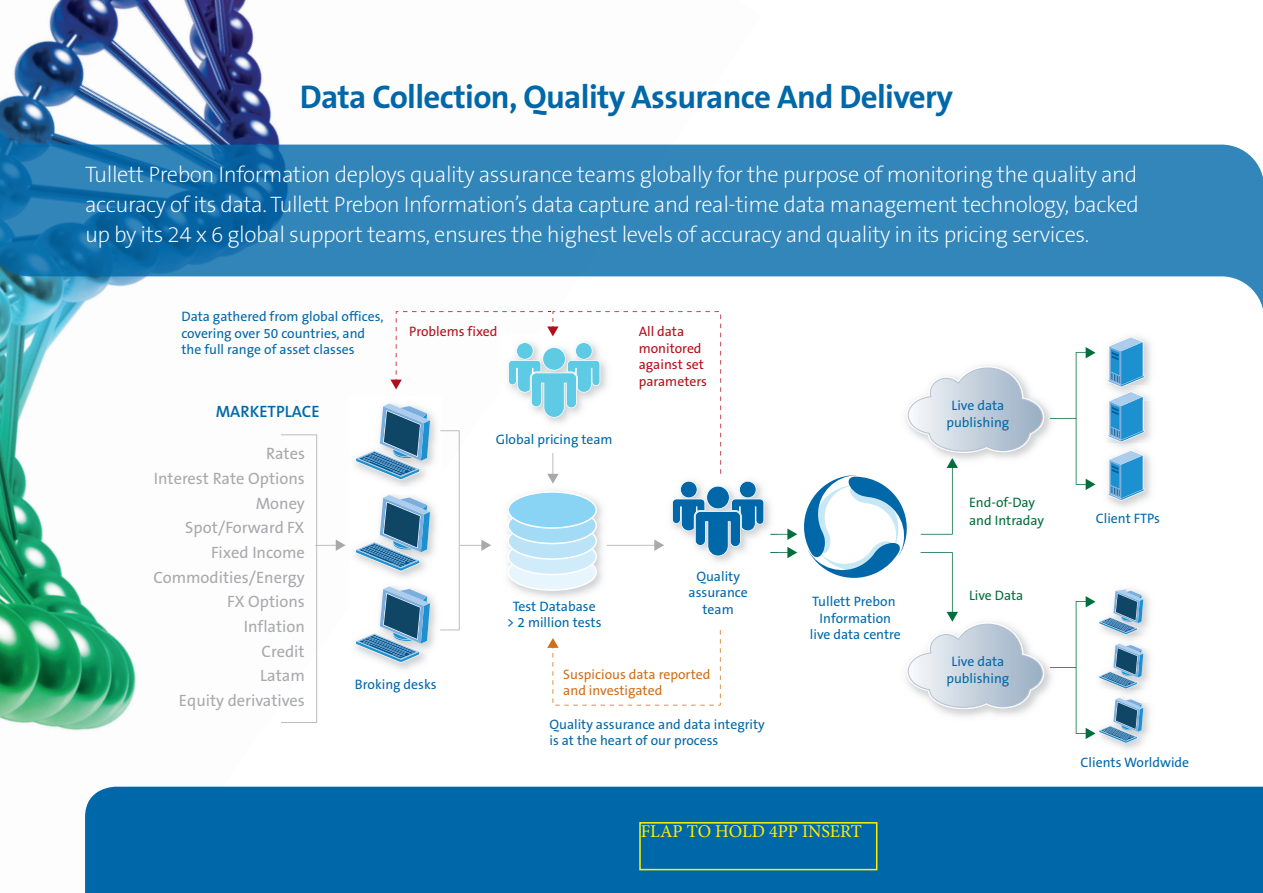
<style>
.page{position:relative;width:1263px;height:893px;background:#fff}
.page>*{position:absolute;margin:0;border:0;box-sizing:border-box;transform-origin:0 0}
.t1{font:700 33px "The Sans B7";letter-spacing:-.02em;color:#0068a9}
.t2{font:200 22.5px/30px "The Sans B2";letter-spacing:-.02em;color:#fff;text-align:justify}
.t3{font:18px "Minion Pro";color:#fff101}
.t4{font:16.5px/24.8px "The Sans B5 Plain";color:#a8a9ad;text-align:right}
.t5{font:600 16.5px "The Sans B6";color:#0068a9}
.t6{font:13.65px/16.5px "The Sans B5 Plain";color:#0068a9;text-align:center}
.t7{font:13.65px/16.5px "The Sans B5 Plain";color:#b50e1a}
.t8{font:13.65px/16.5px "The Sans B5 Plain";color:#d06f18}
.t9{font:13.65px/18.3px "The Sans B5 Plain";color:#006f3c}
</style>
<div class="page">
<img style="left:0;top:0;width:762px;height:787px">
<svg style="left:0;top:102px;width:1263px;height:217px;fill:#3386ba"></svg>
<img style="left:349px;top:396px;width:6px;height:91px">
<img style="left:349px;top:494px;width:6px;height:85px">
<img style="left:349px;top:487px;width:6px;height:7px">
<img style="left:349px;top:585px;width:6px;height:92px">
<img style="left:349px;top:579px;width:6px;height:6px">
<img style="left:1143px;top:593px;width:7px;height:41px">
<img style="left:1143px;top:648px;width:7px;height:40px">
<img style="left:1113px;top:703px;width:37px;height:46px">
<img style="left:1107px;top:401px;width:44px;height:42px">
<svg style="left:1108px;top:337px;width:36px;height:105px;background:#6fb2db"></svg>
<svg style="left:1108px;top:450px;width:36px;height:51px;background:#6bb0da"></svg>
<svg style="left:1050px;top:589px;width:93px;height:155px"></svg>
<svg style="left:1050px;top:347px;width:45px;height:143px"></svg>
<svg style="left:281px;top:434px;width:65px;height:289px"></svg>
<svg style="left:804px;top:366px;width:240px;height:343px"></svg>
<svg style="left:770px;top:547px;width:27px;height:11px"></svg>
<svg style="left:770px;top:528px;width:27px;height:12px"></svg>
<svg style="left:355px;top:311px;width:409px;height:394px"></svg>
<div style="left:85px;top:787px;width:1178px;height:106px;background:#0068a9"></div>
<div style="left:639px;top:822px;width:238px;height:48px;border:2px solid #fff101"></div>
<p class="t1" style="left:300px;top:80px;width:655px">Data Collection, Quality Assurance And Delivery</p>
<p class="t2" style="left:85px;top:160px;width:1055px">Tullett Prebon Information deploys quality assurance teams globally for the purpose of monitoring the quality and accuracy of its data. Tullett Prebon Information’s data capture and real-time data management technology, backed up by its 24 x 6 global support teams, ensures the highest levels of accuracy and quality in its pricing services.</p>
<p class="t6" style="left:181px;top:309px;width:204px;text-align:left">Data gathered from global offices, covering over 50 countries, and the full range of asset classes</p>
<p class="t5" style="left:216px;top:403px;width:105px">MARKETPLACE</p>
<p class="t7" style="left:409px;top:324px;width:90px">Problems fixed</p>
<p class="t7" style="left:639px;top:324px;width:70px">All data monitored against set parameters</p>
<p class="t4" style="left:153px;top:442px;width:153px">Rates<br>Interest Rate Options<br>Money<br>Spot/Forward FX<br>Fixed Income<br>Commodities/Energy<br>FX Options<br>Inflation<br>Credit<br>Latam<br>Equity derivatives</p>
<p class="t6" style="left:355px;top:677px;width:83px">Broking desks</p>
<p class="t6" style="left:496px;top:432px;width:118px">Global pricing team</p>
<p class="t6" style="left:507px;top:598px;width:96px">Test Database<br>&gt; 2 million tests</p>
<p class="t6" style="left:688px;top:569px;width:61px">Quality assurance team</p>
<p class="t8" style="left:563px;top:667px;width:149px">Suspicious data reported and investigated</p>
<p class="t6" style="left:549px;top:717px;width:217px;text-align:left">Quality assurance and data integrity is at the heart of our process</p>
<p class="t6" style="left:810px;top:594px;width:92px">Tullett Prebon<br>Information live data centre</p>
<p class="t3" style="left:641px;top:819px;width:223px">FLAP TO HOLD 4PP INSERT</p>
<p class="t6" style="left:946px;top:398px;width:64px">Live data publishing</p>
<p class="t9" style="left:969px;top:494px;width:77px">End-of-Day and Intraday</p>
<p class="t9" style="left:969px;top:587px;width:56px">Live Data</p>
<p class="t6" style="left:946px;top:654px;width:64px">Live data publishing</p>
<p class="t6" style="left:1096px;top:511px;width:66px">Client FTPs</p>
<p class="t6" style="left:1080px;top:755px;width:110px">Clients Worldwide</p>
</div>
